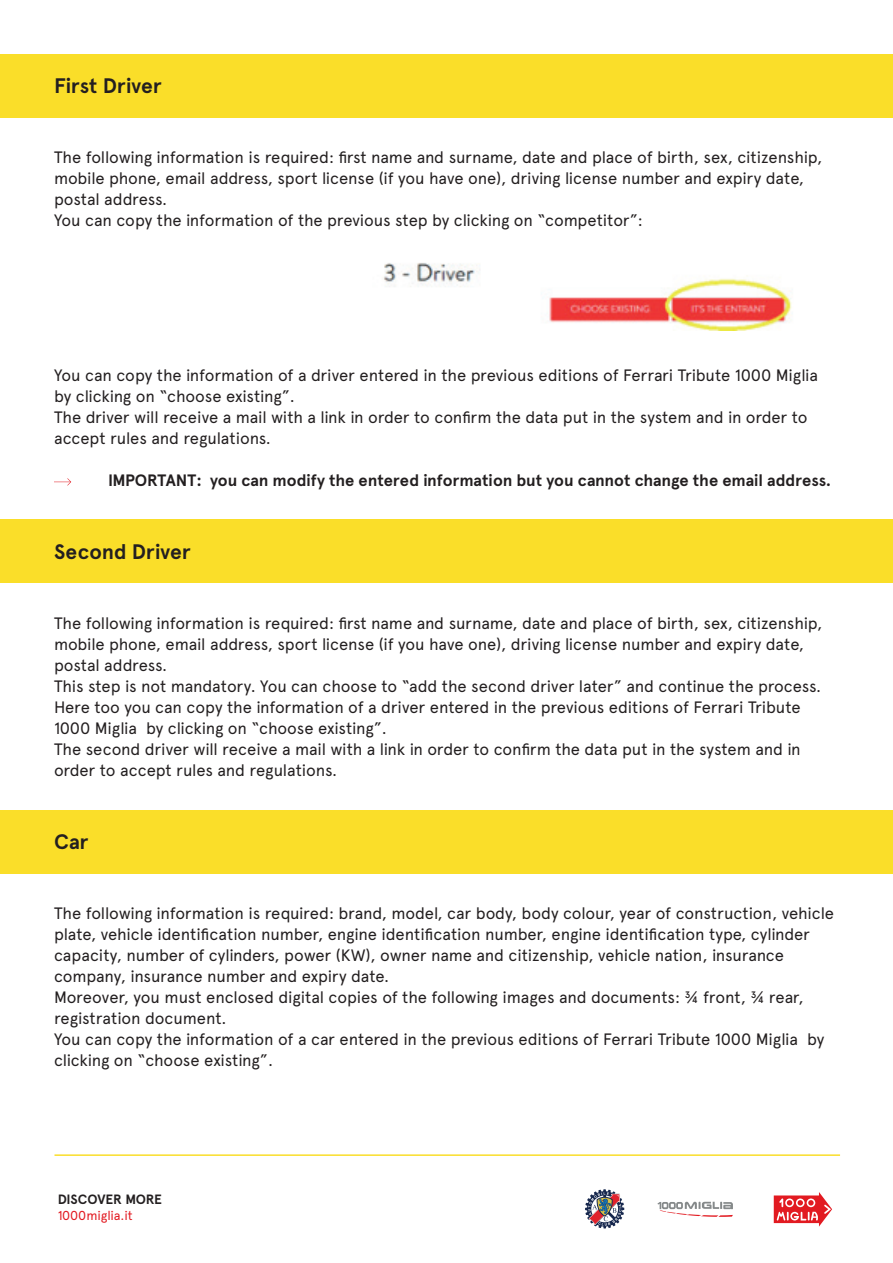
<style>
.page{position:relative;width:893px;height:1263px;background:#fff}
.page>*{position:absolute;margin:0;border:0;box-sizing:border-box;transform-origin:0 0}
.t1{font:700 21px "Apercu Pro";letter-spacing:-.005em;color:#231f20}
.t2{font:16.5px/21px "Apercu Pro";letter-spacing:-.01em;color:#231f20}
.t3{font:700 16.5px "Apercu Pro";letter-spacing:-.005em;color:#231f20}
.t4{font:700 13.5px "Apercu Pro";letter-spacing:-.015em;color:#231f20}
.t5{font:12.9px "Apercu Pro";letter-spacing:-.005em;color:#e21a21}
</style>
<div class="page">
<svg style="left:585px;top:1189px;width:40px;height:40px"></svg>
<svg style="left:773px;top:1192px;width:59px;height:35px"></svg>
<svg style="left:657px;top:1202px;width:76px;height:15px"></svg>
<hr style="left:54px;top:1154px;width:786px;height:2px;background:#fade29">
<div style="left:0;top:54px;width:893px;height:63px;background:#fade29"></div>
<div style="left:0;top:520px;width:893px;height:63px;background:#fade29"></div>
<svg style="left:54px;top:478px;width:17px;height:8px"></svg>
<img style="left:383px;top:263px;width:409px;height:67px">
<div style="left:0;top:810px;width:893px;height:63px;background:#fade29"></div>
<p class="t1" style="left:54px;top:70px;width:109px">First Driver</p>
<p class="t2" style="left:54px;top:146px;width:770px">The following information is required: first name and surname, date and place of birth, sex, citizenship, mobile phone, email address, sport license (if you have one), driving license number and expiry date, postal address.<br>You can copy the information of the previous step by clicking on “competitor”:</p>
<p class="t2" style="left:54px;top:363px;width:766px">You can copy the information of a driver entered in the previous editions of Ferrari Tribute 1000 Miglia by clicking on “choose existing”.<br>The driver will receive a mail with a link in order to confirm the data put in the system and in order to accept rules and regulations.</p>
<p class="t3" style="left:108px;top:467px;width:725px">IMPORTANT: you can modify the entered information but you cannot change the email address.</p>
<p class="t1" style="left:54px;top:536px;width:138px">Second Driver</p>
<p class="t2" style="left:54px;top:611px;width:770px">The following information is required: first name and surname, date and place of birth, sex, citizenship, mobile phone, email address, sport license (if you have one), driving license number and expiry date, postal address.<br>This step is not mandatory. You can choose to “add the second driver later” and continue the process.<br>Here too you can copy the information of a driver entered in the previous editions of Ferrari Tribute 1000 Miglia by clicking on “choose existing”.<br>The second driver will receive a mail with a link in order to confirm the data put in the system and in order to accept rules and regulations.</p>
<p class="t1" style="left:54px;top:826px;width:36px">Car</p>
<p class="t2" style="left:54px;top:901px;width:781px">The following information is required: brand, model, car body, body colour, year of construction, vehicle plate, vehicle identification number, engine identification number, engine identification type, cylinder capacity, number of cylinders, power (KW), owner name and citizenship, vehicle nation, insurance company, insurance number and expiry date.<br>Moreover, you must enclosed digital copies of the following images and documents: ¾ front, ¾ rear, registration document.<br>You can copy the information of a car entered in the previous editions of Ferrari Tribute 1000 Miglia by clicking on “choose existing”.</p>
<p class="t4" style="left:58px;top:1189px;width:106px">DISCOVER MORE</p>
<p class="t5" style="left:58px;top:1206px;width:77px">1000miglia.it</p>
</div>
